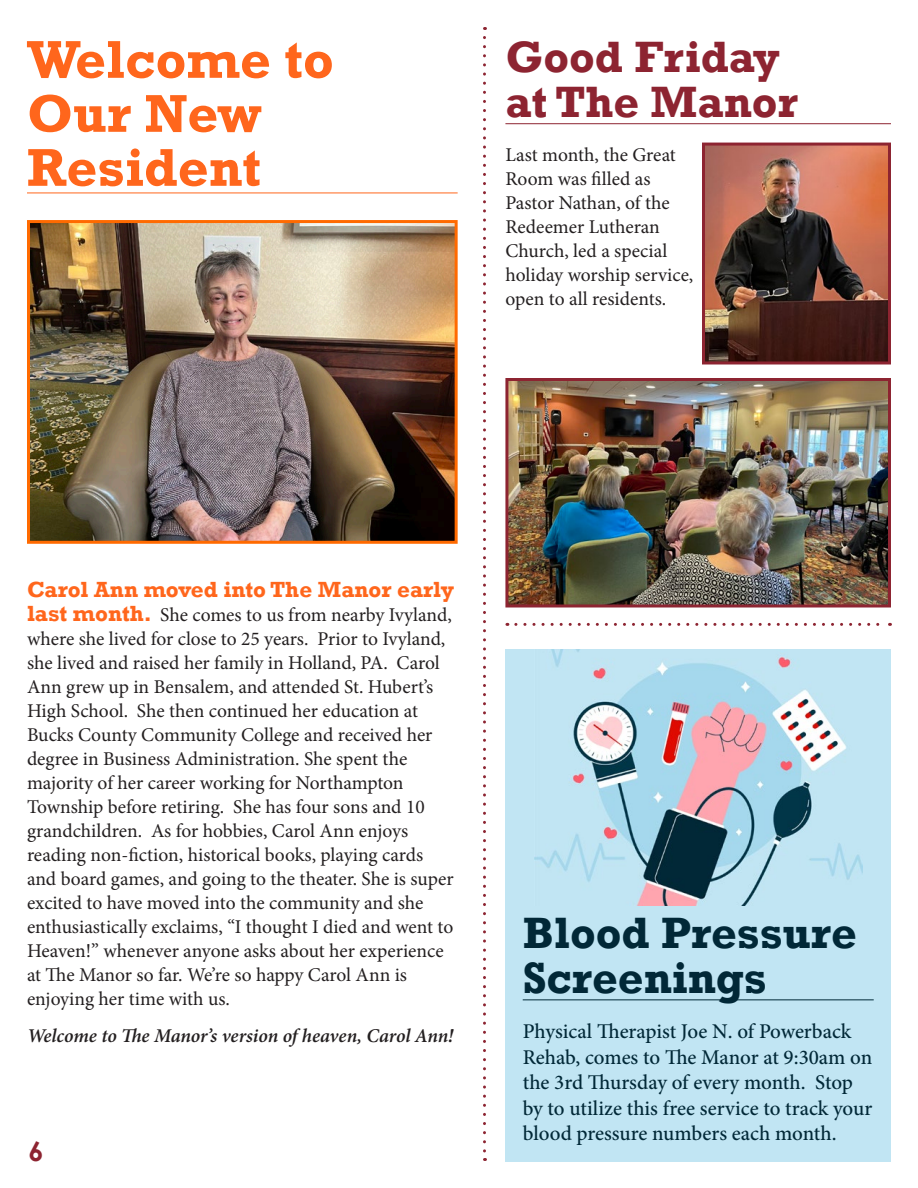
<style>
.page{position:relative;width:918px;height:1188px;background:#fff}
.page>*{position:absolute;margin:0;border:0;box-sizing:border-box;transform-origin:0 0}
.t1{font:700 54px/54px "Rockwell";color:#ff661c}
.t2{font:700 45px/45px "Rockwell";color:#012837}
.t3{font:700 45px/45px "Rockwell";color:#8d2431}
.subhead{font:700 27px "Century Gothic";color:#8d2431}
.t4{font:700 22.5px "Rockwell";color:#ff661c}
.t5{font:500 21px/25.5px "Minion Pro";letter-spacing:-.005em;color:#012837}
.t6{font:19.5px/24px "Minion Pro";letter-spacing:-.005em;color:#231f20}
.t7{font:italic 600 19.5px "Minion Pro";letter-spacing:-.005em;color:#231f20}
.s1{font-family:"Rockwell";font-weight:700;font-size:22.5px;color:#ff661c}
</style>
<div class="page">
<svg style="left:483px;top:37px;width:3px;height:1124px"></svg>
<hr style="left:27px;top:193px;width:431px;height:1px;background:#ff661c">
<div style="left:505px;top:649px;width:386px;height:513px;background:#c1e5f3"></div>
<hr style="left:523px;top:999px;width:351px;height:1px;background:#012837">
<img style="left:534px;top:649px;width:328px;height:257px">
<svg style="left:516px;top:623px;width:374px;height:3px"></svg>
<img style="left:31px;top:224px;width:423px;height:316px">
<div style="left:27px;top:220px;width:431px;height:324px;border:3px solid #ff6a00"></div>
<hr style="left:505px;top:123px;width:386px;height:1px;background:#8d2431">
<img style="left:706px;top:147px;width:181px;height:213px">
<div style="left:702px;top:143px;width:189px;height:221px;border:3px solid #8d2431"></div>
<img style="left:509px;top:382px;width:378px;height:222px">
<div style="left:505px;top:378px;width:386px;height:230px;border:3px solid #8d2431"></div>
<p class="t1" style="left:27px;top:33px;width:308px">Welcome to<br>Our New<br>Resident</p>
<p class="t3" style="left:505px;top:34px;width:294px">Good Friday at The Manor</p>
<p class="t6" style="left:505px;top:143px;width:189px">Last month, the Great<br>Room was filled as<br>Pastor Nathan, of the<br>Redeemer Lutheran<br>Church, led a special holiday worship service, open to all residents.</p>
<p class="t4" style="left:27px;top:576px;width:429px">Carol Ann moved into The Manor early</p>
<p class="t6" style="left:27px;top:603px;width:428px"><span class="s1">last month.</span> She comes to us from nearby Ivyland, where she lived for close to 25 years. Prior to Ivyland, she lived and raised her family in Holland, PA. Carol Ann grew up in Bensalem, and attended St. Hubert’s High School. She then continued her education at Bucks County Community College and received her degree in Business Administration. She spent the majority of her career working for Northampton Township before retiring. She has four sons and 10 grandchildren. As for hobbies, Carol Ann enjoys reading non-fiction, historical books, playing cards and board games, and going to the theater. She is super excited to have moved into the community and she enthusiastically exclaims, “I thought I died and went to Heaven!” whenever anyone asks about her experience at The Manor so far. We’re so happy Carol Ann is enjoying her time with us.</p>
<p class="t7" style="left:27px;top:1022px;width:428px">Welcome to The Manor’s version of heaven, Carol Ann!</p>
<p class="subhead" style="left:28px;top:1134px;width:17px">6</p>
<p class="t2" style="left:523px;top:910px;width:336px">Blood Pressure<br>Screenings</p>
<p class="t5" style="left:523px;top:1019px;width:351px">Physical Therapist Joe N. of Powerback Rehab, comes to The Manor at 9:30am on the 3rd Thursday of every month. Stop by to utilize this free service to track your blood pressure numbers each month.</p>
</div>
